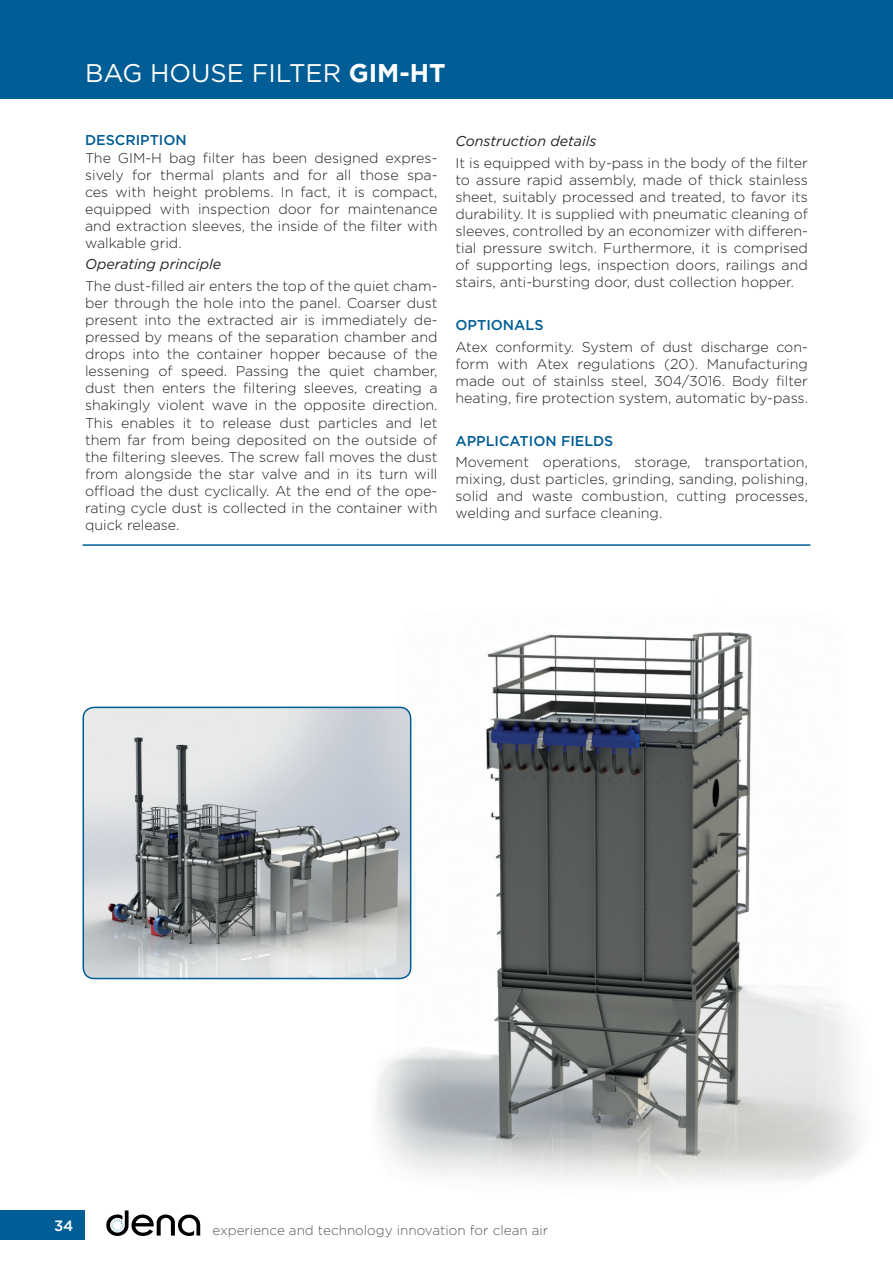
<style>
.page{position:relative;width:893px;height:1263px;background:#fff}
.page>*{position:absolute;margin:0;border:0;box-sizing:border-box;transform-origin:0 0}
.t1{font:25.5px "Gotham";color:#fff}
.t2{font:500 15px "Gotham";color:#fff}
.t3{font:300 14.25px/17.1px "Gotham";color:#231f20;text-align:justify}
.t4{font:500 14.25px "Gotham";color:#005d95}
.t5{font:italic 14.25px "Gotham";color:#231f20}
.t6{font:300 13.5px "Gotham";color:#57585a}
.s1{font-weight:700}
</style>
<div class="page">
<div style="left:0;top:1210px;width:84px;height:30px;background:#005d95"></div>
<svg style="left:106px;top:1210px;width:94px;height:26px"></svg>
<img style="left:353px;top:632px;width:506px;height:551px">
<div style="left:0;top:0;width:893px;height:99px;background:#005d95"></div>
<img style="left:83px;top:707px;width:328px;height:271px">
<div style="left:83px;top:707px;width:328px;height:272px;border:2px solid #005d95;border-radius:11px"></div>
<hr style="left:83px;top:544px;width:727px;height:2px;background:#005d95">
<h1 class="t1" style="left:85px;top:57px;width:362px">BAG HOUSE FILTER <span class="s1">GIM-HT</span></h1>
<p class="t4" style="left:85px;top:132px;width:103px">DESCRIPTION</p>
<p class="t3" style="left:85px;top:149px;width:354px">The GIM-H bag filter has been designed expres&shy;sively for thermal plants and for all those spa&shy;ces with height problems. In fact, it is compact, equipped with inspection door for maintenance and extraction sleeves, the inside of the filter with walkable grid.</p>
<p class="t5" style="left:85px;top:255px;width:138px">Operating principle</p>
<p class="t3" style="left:85px;top:277px;width:354px">The dust-filled air enters the top of the quiet cham&shy;ber through the hole into the panel. Coarser dust present into the extracted air is immediately de&shy;pressed by means of the separation chamber and drops into the container hopper because of the lessening of speed. Passing the quiet chamber, dust then enters the filtering sleeves, creating a shakingly violent wave in the opposite direction.<br>This enables it to release dust particles and let them far from being deposited on the outside of the filtering sleeves. The screw fall moves the dust from alongside the star valve and in its turn will offload the dust cyclically. At the end of the ope&shy;rating cycle dust is collected in the container with quick release.</p>
<p class="t5" style="left:455px;top:132px;width:143px">Construction details</p>
<p class="t3" style="left:455px;top:154px;width:354px">It is equipped with by-pass in the body of the filter to assure rapid assembly, made of thick stainless sheet, suitably processed and treated, to favor its durability. It is supplied with pneumatic cleaning of sleeves, controlled by an economizer with differen&shy;tial pressure switch. Furthermore, it is comprised of supporting legs, inspection doors, railings and stairs, anti-bursting door, dust collection hopper.</p>
<p class="t4" style="left:455px;top:317px;width:89px">OPTIONALS</p>
<p class="t3" style="left:455px;top:338px;width:354px">Atex conformity. System of dust discharge con&shy;form with Atex regulations (20). Manufacturing made out of stainlss steel, 304/3016. Body filter heating, fire protection system, automatic by-pass.</p>
<p class="t4" style="left:455px;top:432px;width:159px">APPLICATION FIELDS</p>
<p class="t3" style="left:455px;top:453px;width:354px">Movement operations, storage, transportation, mixing, dust particles, grinding, sanding, polishing, solid and waste combustion, cutting processes, welding and surface cleaning.</p>
<p class="t2" style="left:54px;top:1217px;width:21px">34</p>
<p class="t6" style="left:213px;top:1222px;width:337px">experience and technology innovation for clean air</p>
</div>
